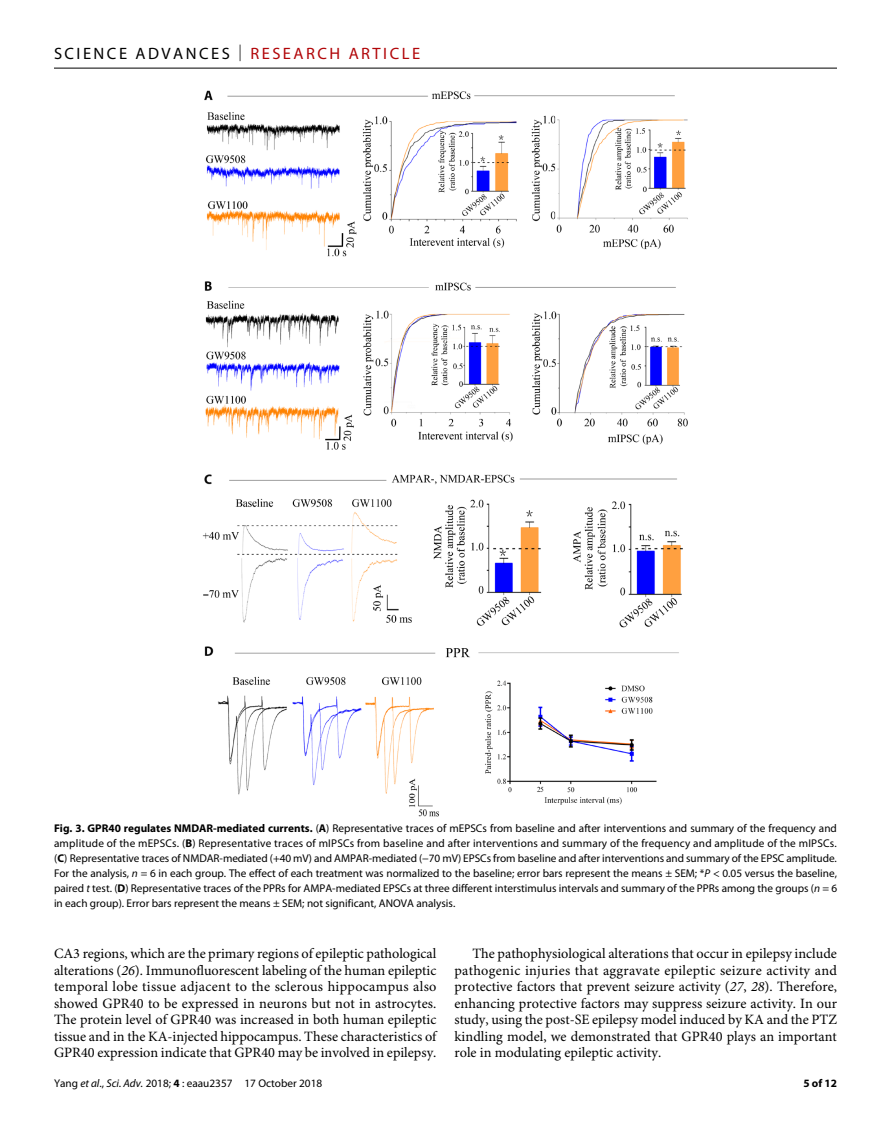
<style>
.page{position:relative;width:891px;height:1134px;background:#fff}
.page>*{position:absolute;margin:0;border:0;box-sizing:border-box;transform-origin:0 0}
.t1{font:16.5px "Myriad Pro";letter-spacing:.15em;color:#000}
.t2{font:14.25px/16.5px "Minion Pro";color:#000;text-align:justify}
.t3{font:11.25px/15px "Myriad Pro";color:#000;text-align:justify}
.t4{font:700 11.25px "Myriad Pro";color:#000}
.s1{font-weight:300}
.s2{color:#b10508}
.s3{font-weight:700}
.s4{font-style:italic}
</style>
<div class="page">
<hr style="left:54px;top:68px;width:783px;height:1px;background:#000">
<img style="left:203px;top:90px;width:485px;height:726px">
<h1 class="t1" style="left:54px;top:40px;width:368px">SCIENCE ADVANCES <span class="s1">|</span> <span class="s2">RESEARCH ARTICLE</span></h1>
<p class="t3" style="left:54px;top:821px;width:785px"><span class="s3">Fig. 3. GPR40 regulates NMDAR-mediated currents.</span> (<span class="s3">A</span>) Representative traces of mEPSCs from baseline and after interventions and summary of the frequency and amplitude of the mEPSCs. (<span class="s3">B</span>) Representative traces of mIPSCs from baseline and after interventions and summary of the frequency and amplitude of the mIPSCs. (<span class="s3">C</span>) Representative traces of NMDAR-mediated (+40 mV) and AMPAR-mediated (−70 mV) EPSCs from baseline and after interventions and summary of the EPSC amplitude.<br>For the analysis, <span class="s4">n</span> = 6 in each group. The effect of each treatment was normalized to the baseline; error bars represent the means ± SEM; *<span class="s4">P</span> &lt; 0.05 versus the baseline, paired <span class="s4">t</span> test. (<span class="s3">D</span>) Representative traces of the PPRs for AMPA-mediated EPSCs at three different interstimulus intervals and summary of the PPRs among the groups (<span class="s4">n</span> = 6 in each group). Error bars represent the means ± SEM; not significant, ANOVA analysis.</p>
<p class="t2" style="left:54px;top:947px;width:384px">CA3 regions, which are the primary regions of epileptic pathological alterations (<span class="s4">26</span>). Immunofluorescent labeling of the human epileptic temporal lobe tissue adjacent to the sclerous hippocampus also showed GPR40 to be expressed in neurons but not in astrocytes.<br>The protein level of GPR40 was increased in both human epileptic tissue and in the KA-injected hippocampus. These characteristics of GPR40 expression indicate that GPR40 may be involved in epilepsy.</p>
<p class="t2" style="left:454px;top:947px;width:384px;text-indent:18px">The pathophysiological alterations that occur in epilepsy include pathogenic injuries that aggravate epileptic seizure activity and protective factors that prevent seizure activity (<span class="s4">27</span>, <span class="s4">28</span>). Therefore, enhancing protective factors may suppress seizure activity. In our study, using the post-SE epilepsy model induced by KA and the PTZ kindling model, we demonstrated that GPR40 plays an important role in modulating epileptic activity.</p>
<p class="t3" style="left:54px;top:1076px;width:270px">Yang <span class="s4">et al</span>., <span class="s4">Sci. Adv.</span> 2018; <span class="s3">4</span> : eaau2357 17 October 2018</p>
<p class="t4" style="left:803px;top:1074px;width:35px">5 of 12</p>
</div>
